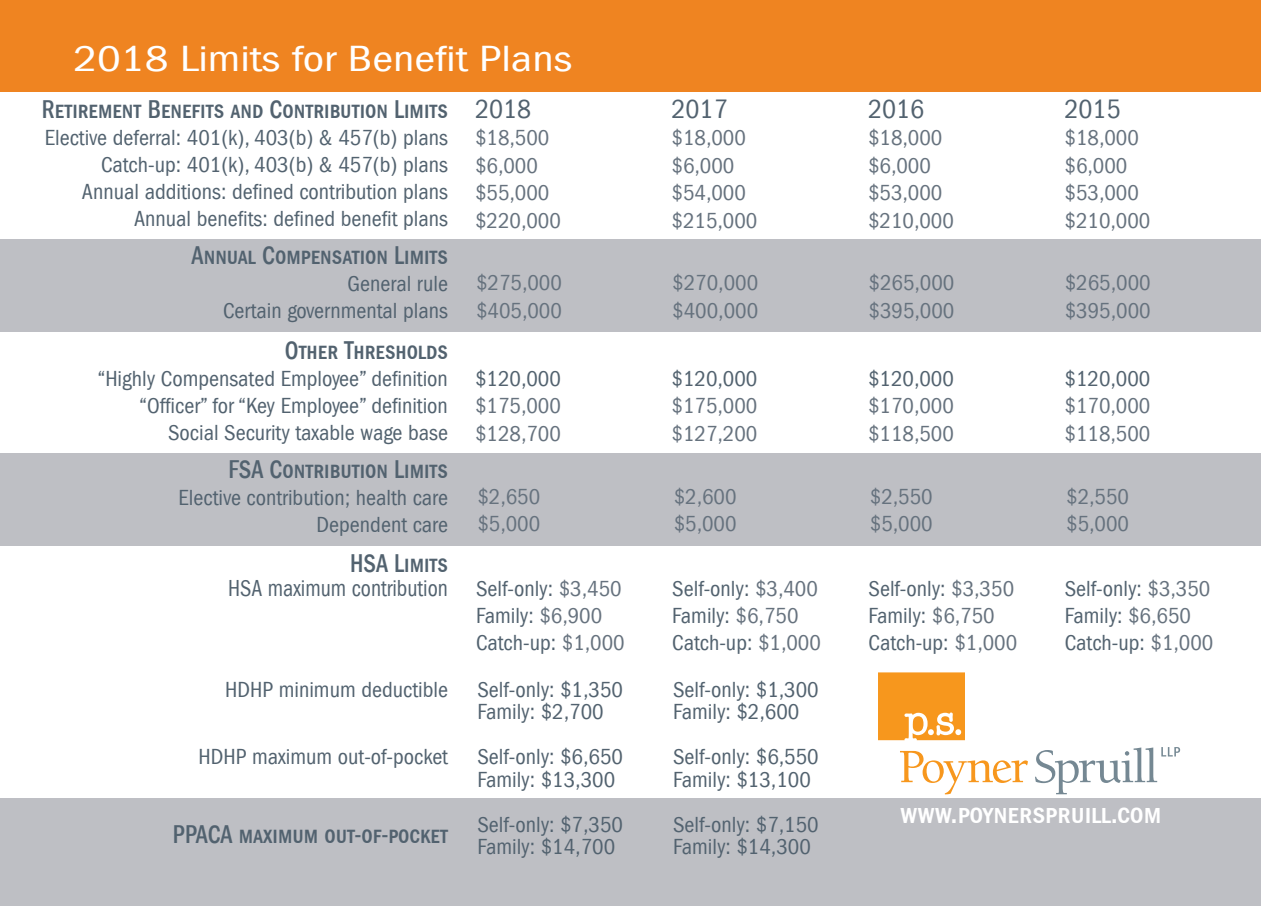
<style>
.page{position:relative;width:1266px;height:906px;background:#fff}
.page>*{position:absolute;margin:0;border:0;box-sizing:border-box;transform-origin:0 0}
.t1{font:condensed 37.5px "Franklin Gothic";color:#fff;scale:1.24 1}
.t2{font:30px "Franklin Gothic Med Cnd SC";color:#fff}
.t3{font:condensed 27.5px "Franklin Gothic";color:#52626f}
.t4{font:26.5px "Franklin Gothic Med Cnd SC";color:#52626f;scale:.92 1}
.t5{font:condensed 23.75px "Franklin Gothic";color:#52626f;scale:.92 1}
.t6{font:condensed 22.5px/27px "Franklin Gothic";color:#52626f}
.t7{font:condensed 22.5px/27.5px "Franklin Gothic";color:#66727e}
.s1{color:#66727e}
</style>
<div class="page">
<div style="left:0;top:453px;width:1260px;height:92px;background:#bebfc4"></div>
<div style="left:0;top:239px;width:1260px;height:93px;background:#bebfc4"></div>
<div style="left:0;top:798px;width:1260px;height:107px;background:#bebfc4"></div>
<div style="left:0;top:0;width:1260px;height:91px;background:#ef8421"></div>
<svg style="left:900px;top:750px;width:127px;height:44px"></svg>
<svg style="left:1035px;top:747px;width:145px;height:47px"></svg>
<svg style="left:878px;top:672px;width:87px;height:68px;background:#f7a133"></svg>
<h1 class="t1" style="left:73px;top:38px;width:403px">2018 Limits for Benefit Plans</h1>
<p class="t4" style="left:42px;top:94px;width:443px">Retirement Benefits and Contribution Limits</p>
<p class="t6" style="left:45px;top:124px;width:404px;text-align:right">Elective deferral: 401(k), 403(b) &amp; 457(b) plans Catch-up: 401(k), 403(b) &amp; 457(b) plans Annual additions: defined contribution plans Annual benefits: defined benefit plans</p>
<p class="t3" style="left:475px;top:93px;width:58px">2018</p>
<p class="t7" style="left:475px;top:124px;width:87px">$18,500 $6,000 $55,000 $220,000</p>
<p class="t3" style="left:671px;top:93px;width:58px">2017</p>
<p class="t7" style="left:671px;top:124px;width:87px">$18,000 $6,000 $54,000 $215,000</p>
<p class="t3" style="left:868px;top:93px;width:58px">2016</p>
<p class="t7" style="left:868px;top:124px;width:87px">$18,000 $6,000 $53,000 $210,000</p>
<p class="t3" style="left:1064px;top:93px;width:58px">2015</p>
<p class="t7" style="left:1064px;top:124px;width:87px">$18,000 $6,000 $53,000 $210,000</p>
<p class="t4" style="left:192px;top:240px;width:280px">Annual Compensation Limits</p>
<p class="t6" style="left:223px;top:270px;width:226px;text-align:right">General rule<br>Certain governmental plans</p>
<p class="t4" style="left:285px;top:335px;width:179px">Other Thresholds</p>
<p class="t6" style="left:98px;top:365px;width:352px;text-align:right">“Highly Compensated Employee” definition “Officer” for “Key Employee” definition<br>Social Security taxable wage base</p>
<p class="t7" style="left:476px;top:269px;width:87px">$275,000 $405,000</p>
<p class="t7" style="left:672px;top:269px;width:87px">$270,000 $400,000</p>
<p class="t7" style="left:868px;top:269px;width:87px">$265,000 $395,000</p>
<p class="t7" style="left:1064px;top:269px;width:87px">$265,000 $395,000</p>
<p class="t6" style="left:475px;top:365px;width:87px">$120,000</p>
<p class="t7" style="left:475px;top:392px;width:87px">$175,000 $128,700</p>
<p class="t6" style="left:671px;top:365px;width:87px">$120,000</p>
<p class="t7" style="left:671px;top:392px;width:87px">$175,000 $127,200</p>
<p class="t6" style="left:868px;top:365px;width:87px">$120,000</p>
<p class="t7" style="left:868px;top:392px;width:87px">$170,000 $118,500</p>
<p class="t6" style="left:1064px;top:365px;width:87px">$120,000</p>
<p class="t7" style="left:1064px;top:392px;width:87px">$170,000 $118,500</p>
<p class="t4" style="left:228px;top:454px;width:240px">FSA Contribution Limits</p>
<p class="t6" style="left:178px;top:484px;width:271px;text-align:right">Elective contribution; health care<br>Dependent care</p>
<p class="t7" style="left:477px;top:483px;width:64px">$2,650 $5,000</p>
<p class="t7" style="left:673px;top:483px;width:64px">$2,600 $5,000</p>
<p class="t7" style="left:870px;top:483px;width:64px">$2,550 $5,000</p>
<p class="t7" style="left:1066px;top:483px;width:64px">$2,550 $5,000</p>
<p class="t4" style="left:350px;top:547px;width:108px">HSA Limits</p>
<p class="t5" style="left:228px;top:574px;width:240px">HSA maximum contribution</p>
<p class="t6" style="left:225px;top:676px;width:224px">HDHP minimum deductible</p>
<p class="t6" style="left:199px;top:743px;width:251px">HDHP maximum out-of-pocket</p>
<p class="t4" style="left:173px;top:819px;width:300px">PPACA maximum out-of-pocket</p>
<p class="t6" style="left:476px;top:575px;width:150px">Self-only: <span class="s1">$3,450<br></span>Family: <span class="s1">$6,900<br></span>Catch-up: <span class="s1">$1,000</span></p>
<p class="t6" style="left:672px;top:575px;width:150px">Self-only: <span class="s1">$3,400<br></span>Family: <span class="s1">$6,750<br></span>Catch-up: <span class="s1">$1,000</span></p>
<p class="t6" style="left:868px;top:575px;width:150px">Self-only: <span class="s1">$3,350<br></span>Family: <span class="s1">$6,750<br></span>Catch-up: <span class="s1">$1,000</span></p>
<p class="t6" style="left:1064px;top:575px;width:150px">Self-only: <span class="s1">$3,350<br></span>Family: <span class="s1">$6,650<br></span>Catch-up: <span class="s1">$1,000</span></p>
<p class="t6" style="left:477px;top:678px;width:147px;line-height:22.5px">Self-only: $1,350<br>Family: $2,700</p>
<p class="t6" style="left:477px;top:745px;width:147px;line-height:22.5px">Self-only: $6,650<br>Family: $13,300</p>
<p class="t6" style="left:477px;top:813px;width:147px;line-height:22.5px">Self-only: $7,350<br>Family: $14,700</p>
<p class="t6" style="left:673px;top:678px;width:147px;line-height:22.5px">Self-only: $1,300<br>Family: $2,600</p>
<p class="t6" style="left:673px;top:745px;width:147px;line-height:22.5px">Self-only: $6,550<br>Family: $13,100</p>
<p class="t6" style="left:673px;top:813px;width:147px;line-height:22.5px">Self-only: $7,150<br>Family: $14,300</p>
<h2 class="t2" style="left:900px;top:796px;width:263px">www.poynerspruill.com</h2>
</div>
